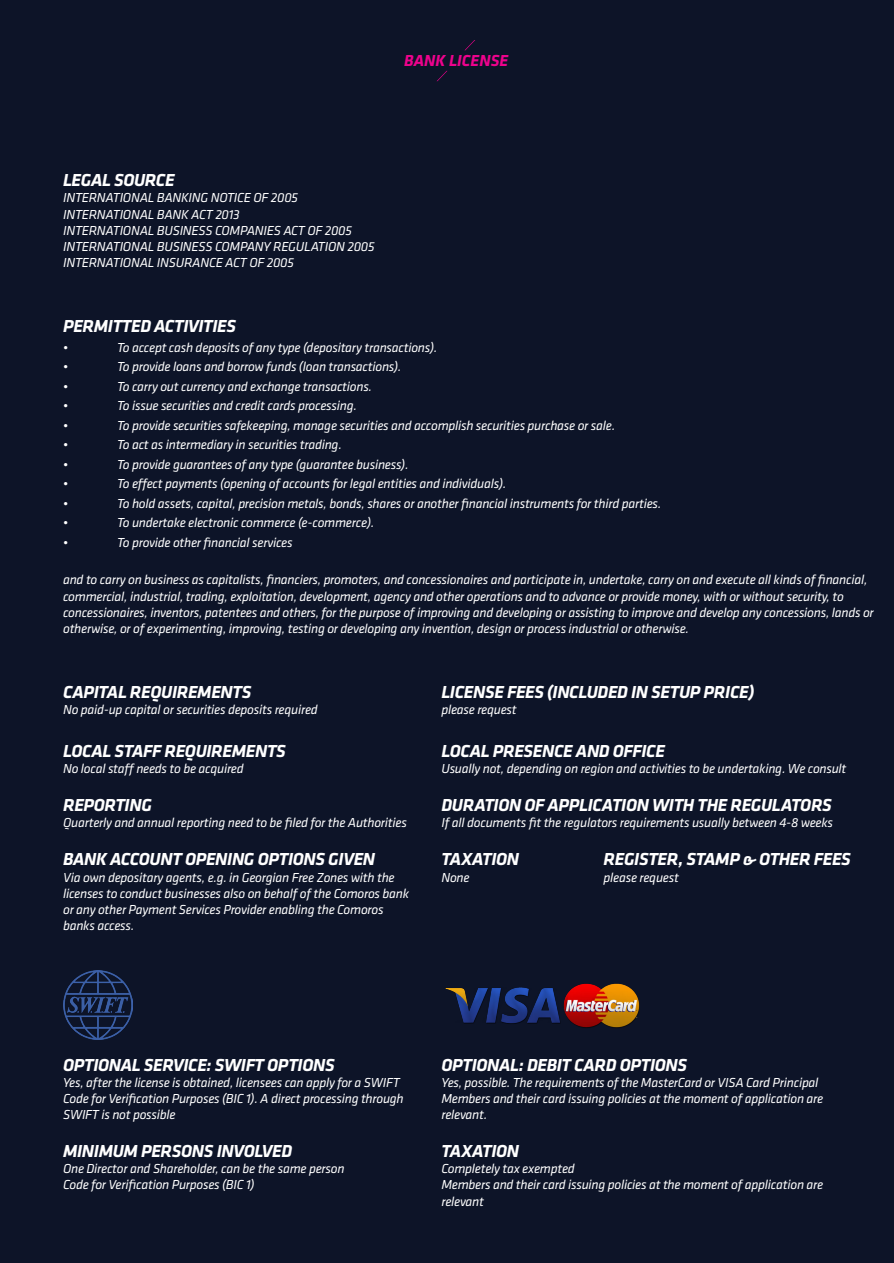
<style>
.page{position:relative;width:894px;height:1263px;background:#fff}
.page>*{position:absolute;margin:0;border:0;box-sizing:border-box;transform-origin:0 0}
.t1{font:italic 700 18px "Klavika";letter-spacing:-.02em;color:#fff}
.t2{font:italic 700 16.5px "Klavika";color:#ed028c}
.t3{font:italic 13.5px/16.2px "Klavika";letter-spacing:-.02em;color:#fff}
</style>
<div class="page">
<div style="left:0;top:0;width:893px;height:1263px;background:#0d1428"></div>
<svg style="left:465px;top:40px;width:10px;height:10px"></svg>
<svg style="left:437px;top:71px;width:10px;height:10px"></svg>
<img style="left:63px;top:970px;width:69px;height:69px">
<img style="left:445px;top:983px;width:195px;height:45px">
<p class="t2" style="left:404px;top:51px;width:105px">BANK LICENSE</p>
<h1 class="t1" style="left:63px;top:170px;width:113px">LEGAL SOURCE</h1>
<p class="t3" style="left:63px;top:190px;width:313px">INTERNATIONAL BANKING NOTICE OF 2005<br>INTERNATIONAL BANK ACT 2013<br>INTERNATIONAL BUSINESS COMPANIES ACT OF 2005<br>INTERNATIONAL BUSINESS COMPANY REGULATION 2005<br>INTERNATIONAL INSURANCE ACT OF 2005</p>
<h1 class="t1" style="left:63px;top:316px;width:174px">PERMITTED ACTIVITIES</h1>
<p class="t3" style="left:63px;top:339px;width:7px">•</p>
<p class="t3" style="left:117px;top:339px;width:321px">To accept cash deposits of any type (depositary transactions).</p>
<p class="t3" style="left:63px;top:359px;width:7px">•</p>
<p class="t3" style="left:117px;top:359px;width:286px">To provide loans and borrow funds (loan transactions).</p>
<p class="t3" style="left:63px;top:378px;width:7px">•</p>
<p class="t3" style="left:117px;top:378px;width:256px">To carry out currency and exchange transactions.</p>
<p class="t3" style="left:63px;top:398px;width:7px">•</p>
<p class="t3" style="left:117px;top:398px;width:241px">To issue securities and credit cards processing.</p>
<p class="t3" style="left:63px;top:417px;width:7px">•</p>
<p class="t3" style="left:117px;top:417px;width:499px">To provide securities safekeeping, manage securities and accomplish securities purchase or sale.</p>
<p class="t3" style="left:63px;top:437px;width:7px">•</p>
<p class="t3" style="left:117px;top:437px;width:226px">To act as intermediary in securities trading.</p>
<p class="t3" style="left:63px;top:456px;width:7px">•</p>
<p class="t3" style="left:117px;top:456px;width:293px">To provide guarantees of any type (guarantee business).</p>
<p class="t3" style="left:63px;top:476px;width:7px">•</p>
<p class="t3" style="left:117px;top:476px;width:390px">To effect payments (opening of accounts for legal entities and individuals).</p>
<p class="t3" style="left:63px;top:495px;width:7px">•</p>
<p class="t3" style="left:117px;top:495px;width:545px">To hold assets, capital, precision metals, bonds, shares or another financial instruments for third parties.</p>
<p class="t3" style="left:63px;top:515px;width:7px">•</p>
<p class="t3" style="left:117px;top:515px;width:258px">To undertake electronic commerce (e-commerce).</p>
<p class="t3" style="left:63px;top:534px;width:7px">•</p>
<p class="t3" style="left:117px;top:534px;width:177px">To provide other financial services</p>
<p class="t3" style="left:63px;top:572px;width:812px">and to carry on business as capitalists, financiers, promoters, and concessionaires and participate in, undertake, carry on and execute all kinds of financial, commercial, industrial, trading, exploitation, development, agency and other operations and to advance or provide money, with or without security, to concessionaires, inventors, patentees and others, for the purpose of improving and developing or assisting to improve and develop any concessions, lands or otherwise, or of experimenting, improving, testing or developing any invention, design or process industrial or otherwise.</p>
<h1 class="t1" style="left:63px;top:682px;width:190px">CAPITAL REQUIREMENTS</h1>
<h1 class="t1" style="left:441px;top:682px;width:314px">LICENSE FEES (INCLUDED IN SETUP PRICE)</h1>
<p class="t3" style="left:63px;top:701px;width:256px">No paid-up capital or securities deposits required</p>
<p class="t3" style="left:441px;top:701px;width:77px">please request</p>
<h1 class="t1" style="left:63px;top:741px;width:224px">LOCAL STAFF REQUIREMENTS</h1>
<h1 class="t1" style="left:441px;top:741px;width:225px">LOCAL PRESENCE AND OFFICE</h1>
<p class="t3" style="left:63px;top:761px;width:182px">No local staff needs to be acquired</p>
<p class="t3" style="left:441px;top:761px;width:406px">Usually not, depending on region and activities to be undertaking. We consult</p>
<h1 class="t1" style="left:63px;top:795px;width:90px">REPORTING</h1>
<h1 class="t1" style="left:441px;top:795px;width:392px">DURATION OF APPLICATION WITH THE REGULATORS</h1>
<p class="t3" style="left:63px;top:815px;width:345px">Quarterly and annual reporting need to be filed for the Authorities</p>
<p class="t3" style="left:441px;top:815px;width:393px">If all documents fit the regulators requirements usually between 4-8 weeks</p>
<h1 class="t1" style="left:63px;top:849px;width:313px">BANK ACCOUNT OPENING OPTIONS GIVEN</h1>
<h1 class="t1" style="left:441px;top:849px;width:79px">TAXATION</h1>
<h1 class="t1" style="left:603px;top:849px;width:249px">REGISTER, STAMP &amp; OTHER FEES</h1>
<p class="t3" style="left:63px;top:869px;width:333px">Via own depositary agents, e.g. in Georgian Free Zones with the</p>
<p class="t3" style="left:441px;top:869px;width:30px">None</p>
<p class="t3" style="left:603px;top:869px;width:77px">please request</p>
<p class="t3" style="left:63px;top:885px;width:347px">licenses to conduct businesses also on behalf of the Comoros bank or any other Payment Services Provider enabling the Comoros banks access.</p>
<h1 class="t1" style="left:63px;top:1054px;width:273px">OPTIONAL SERVICE: SWIFT OPTIONS</h1>
<h1 class="t1" style="left:441px;top:1054px;width:247px">OPTIONAL: DEBIT CARD OPTIONS</h1>
<p class="t3" style="left:63px;top:1074px;width:338px">Yes, after the license is obtained, licensees can apply for a SWIFT</p>
<p class="t3" style="left:441px;top:1074px;width:378px">Yes, possible. The requirements of the MasterCard or VISA Card Principal</p>
<p class="t3" style="left:63px;top:1090px;width:342px">Code for Verification Purposes (BIC 1). A direct processing through</p>
<p class="t3" style="left:441px;top:1090px;width:383px">Members and their card issuing policies at the moment of application are</p>
<p class="t3" style="left:63px;top:1106px;width:114px">SWIFT is not possible</p>
<p class="t3" style="left:441px;top:1106px;width:47px">relevant.</p>
<h1 class="t1" style="left:63px;top:1141px;width:230px">MINIMUM PERSONS INVOLVED</h1>
<h1 class="t1" style="left:441px;top:1141px;width:79px">TAXATION</h1>
<p class="t3" style="left:63px;top:1160px;width:283px">One Director and Shareholder, can be the same person</p>
<p class="t3" style="left:441px;top:1160px;width:135px">Completely tax exempted</p>
<p class="t3" style="left:63px;top:1177px;width:193px">Code for Verification Purposes (BIC 1)</p>
<p class="t3" style="left:441px;top:1177px;width:383px">Members and their card issuing policies at the moment of application are relevant</p>
</div>
